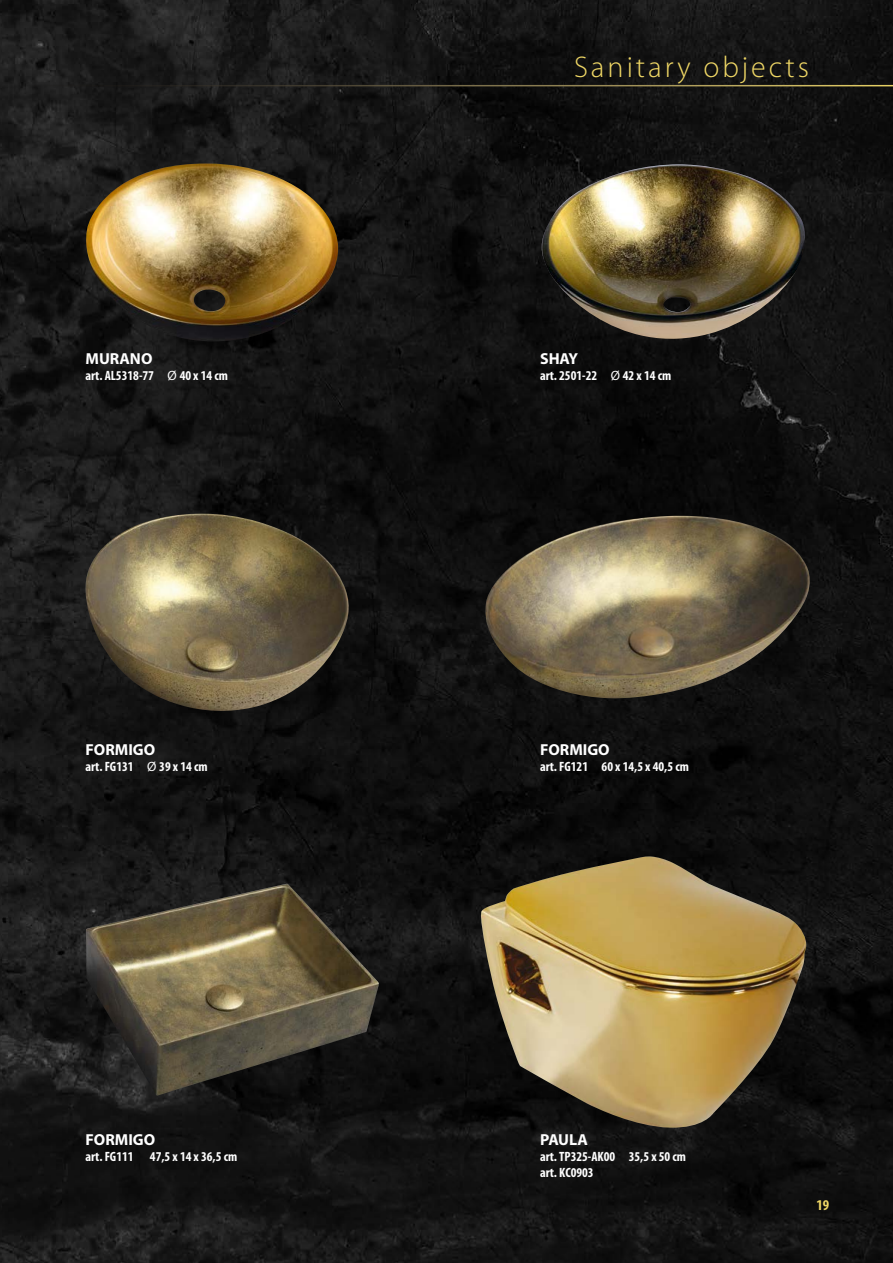
<style>
.page{position:relative;width:893px;height:1263px;background:#fff}
.page>*{position:absolute;margin:0;border:0;box-sizing:border-box;transform-origin:0 0}
.t1{font:300 30px "Myriad Pro";letter-spacing:.1em;color:#eed665}
.t2{font:700 15.9px "Myriad Pro";color:#fff}
.t3{font:700 condensed 15px "Myriad Pro";color:#eed665}
.t4{font:700 condensed 13.5px/16.2px "Myriad Pro";color:#fff}
.s1{font-weight:400;font-stretch:normal}
</style>
<div class="page">
<img style="left:0;top:0;width:893px;height:1263px">
<img style="left:481px;top:856px;width:325px;height:272px">
<img style="left:84px;top:163px;width:254px;height:178px">
<img style="left:538px;top:164px;width:274px;height:177px">
<img style="left:485px;top:516px;width:332px;height:183px">
<img style="left:85px;top:514px;width:266px;height:199px">
<img style="left:86px;top:884px;width:293px;height:212px">
<hr style="left:0;top:85px;width:893px;height:1px;background:#fff">
<h1 class="t1" style="left:574px;top:51px;width:236px">Sanitary objects</h1>
<p class="t2" style="left:86px;top:350px;width:68px">MURANO</p>
<p class="t4" style="left:86px;top:368px;width:144px">art. AL5318-77 <span class="s1">Ø</span> 40 x 14 cm</p>
<p class="t2" style="left:540px;top:350px;width:40px">SHAY</p>
<p class="t4" style="left:540px;top:368px;width:133px">art. 2501-22 <span class="s1">Ø</span> 42 x 14 cm</p>
<p class="t2" style="left:86px;top:741px;width:71px">FORMIGO</p>
<p class="t4" style="left:86px;top:759px;width:124px">art. FG131 <span class="s1">Ø</span> 39 x 14 cm</p>
<p class="t2" style="left:540px;top:741px;width:71px">FORMIGO</p>
<p class="t4" style="left:540px;top:759px;width:150px">art. FG121 60 x 14,5 x 40,5 cm</p>
<p class="t2" style="left:86px;top:1130px;width:71px">FORMIGO</p>
<p class="t4" style="left:86px;top:1149px;width:153px">art. FG111 47,5 x 14 x 36,5 cm</p>
<p class="t2" style="left:540px;top:1130px;width:49px">PAULA</p>
<p class="t4" style="left:540px;top:1149px;width:147px">art. TP325-AK00 35,5 x 50 cm art. KC0903</p>
<p class="t3" style="left:816px;top:1197px;width:14px">19</p>
</div>
